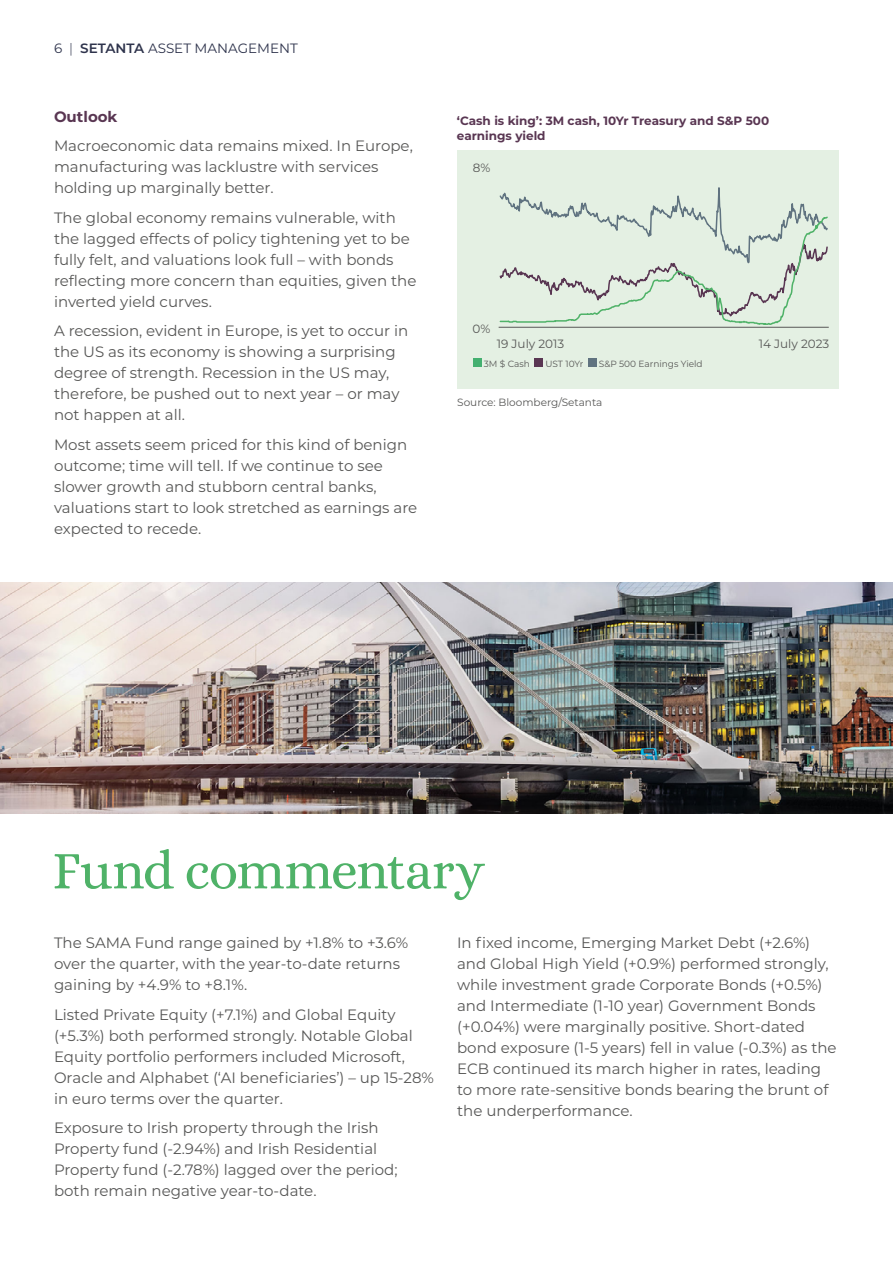
<style>
.page{position:relative;width:893px;height:1263px;background:#fff}
.page>*{position:absolute;margin:0;border:0;box-sizing:border-box;transform-origin:0 0}
.t1{font:54px "Alice";letter-spacing:-.025em;color:#4fb268}
.t2{font:15px/21px "Montserrat";color:#575756}
.t3{font:700 15px "Montserrat";color:#593652}
.t4{font:13.5px "Montserrat";color:#2e334c}
.t5{font:700 12px/15px "Montserrat";color:#593652}
.t6{font:12px "Montserrat";color:#575756}
.t7{font:10.5px "Montserrat";color:#575756}
.t8{font:9px "Montserrat";color:#575756}
.s1{font-weight:300}
.s2{font-weight:600}
</style>
<div class="page">
<div style="left:457px;top:150px;width:382px;height:238px;background:#e4f0e3"></div>
<img style="left:0;top:583px;width:893px;height:230px">
<div style="left:473px;top:358px;width:8px;height:9px;background:#44b070"></div>
<div style="left:535px;top:358px;width:8px;height:9px;background:#593652"></div>
<div style="left:588px;top:358px;width:8px;height:9px;background:#607380"></div>
<hr style="left:499px;top:327px;width:330px;height:1px;background:#575756">
<svg style="left:499px;top:187px;width:329px;height:138px"></svg>
<p class="t4" style="left:54px;top:39px;width:245px">6 <span class="s1">|</span> <span class="s2">SETANTA</span> ASSET MANAGEMENT</p>
<p class="t3" style="left:54px;top:106px;width:65px">Outlook</p>
<p class="t2" style="left:54px;top:135px;width:360px">Macroeconomic data remains mixed. In Europe, manufacturing was lacklustre with services holding up marginally better.</p>
<p class="t2" style="left:54px;top:207px;width:364px">The global economy remains vulnerable, with the lagged effects of policy tightening yet to be fully felt, and valuations look full – with bonds reflecting more concern than equities, given the inverted yield curves.</p>
<p class="t2" style="left:54px;top:320px;width:356px">A recession, evident in Europe, is yet to occur in the US as its economy is showing a surprising degree of strength. Recession in the US may, therefore, be pushed out to next year – or may not happen at all.</p>
<p class="t2" style="left:54px;top:434px;width:365px">Most assets seem priced for this kind of benign outcome; time will tell. If we continue to see slower growth and stubborn central banks, valuations start to look stretched as earnings are expected to recede.</p>
<p class="t5" style="left:457px;top:112px;width:314px">‘Cash is king’: 3M cash, 10Yr Treasury and S&amp;P 500 earnings yield</p>
<p class="t6" style="left:473px;top:159px;width:19px">8%</p>
<p class="t6" style="left:472px;top:321px;width:19px">0%</p>
<p class="t6" style="left:497px;top:336px;width:69px">19 July 2013</p>
<p class="t6" style="left:759px;top:336px;width:72px">14 July 2023</p>
<p class="t8" style="left:484px;top:357px;width:48px">3M $ Cash</p>
<p class="t8" style="left:545px;top:357px;width:39px">UST 10Yr</p>
<p class="t8" style="left:599px;top:357px;width:105px">S&amp;P 500 Earnings Yield</p>
<p class="t7" style="left:457px;top:395px;width:147px">Source: Bloomberg/Setanta</p>
<h1 class="t1" style="left:52px;top:842px;width:434px">Fund commentary</h1>
<p class="t2" style="left:457px;top:932px;width:381px">In fixed income, Emerging Market Debt (+2.6%) and Global High Yield (+0.9%) performed strongly, while investment grade Corporate Bonds (+0.5%) and Intermediate (1-10 year) Government Bonds (+0.04%) were marginally positive. Short-dated bond exposure (1-5 years) fell in value (-0.3%) as the ECB continued its march higher in rates, leading to more rate-sensitive bonds bearing the brunt of the underperformance.</p>
<p class="t2" style="left:54px;top:932px;width:356px">The SAMA Fund range gained by +1.8% to +3.6% over the quarter, with the year-to-date returns gaining by +4.9% to +8.1%.</p>
<p class="t2" style="left:54px;top:1003px;width:381px">Listed Private Equity (+7.1%) and Global Equity (+5.3%) both performed strongly. Notable Global Equity portfolio performers included Microsoft, Oracle and Alphabet (‘AI beneficiaries’) – up 15-28% in euro terms over the quarter.</p>
<p class="t2" style="left:54px;top:1117px;width:345px">Exposure to Irish property through the Irish Property fund (-2.94%) and Irish Residential Property fund (-2.78%) lagged over the period; both remain negative year-to-date.</p>
</div>
